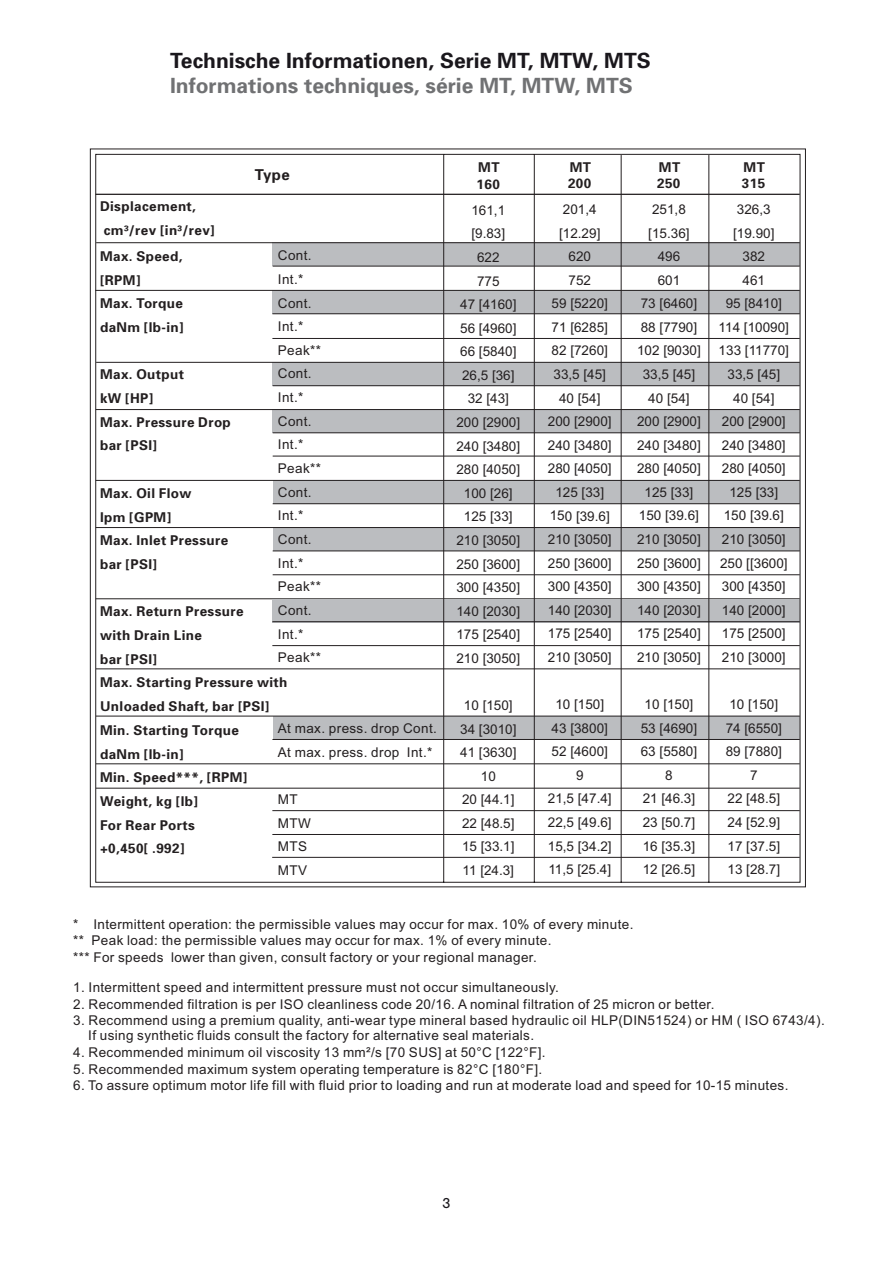
<style>
.page{position:relative;width:893px;height:1263px;background:#fff}
.page>*{position:absolute;margin:0;border:0;box-sizing:border-box;transform-origin:0 0}
.t1{font:700 21px "Univers";color:#1a171c}
.t2{font:700 21px "Univers";color:#707173}
.t3{font:700 15px "Univers";color:#231f20}
.t4{font:15px "Nimbus San";color:#1a171c}
.t5{font:13.5px/23.7px "Arial";letter-spacing:.025em;color:#231f20}
.t6{font:13.5px/23.5px "Arial";color:#231f20;text-align:center}
.t7{font:700 13.5px/23.7px "Univers";letter-spacing:.025em;color:#231f20}
</style>
<div class="page">
<svg style="left:95px;top:153px;width:706px;height:730px"></svg>
<h1 class="t1" style="left:170px;top:47px;width:482px">Technische Informationen, Serie MT, MTW, MTS</h1>
<h1 class="t2" style="left:170px;top:72px;width:464px">Informations techniques, série MT, MTW, MTS</h1>
<p class="t3" style="left:255px;top:165px;width:37px">Type</p>
<p class="t7" style="left:568px;top:158px;width:25px;line-height:16.6px">MT<br>200</p>
<p class="t7" style="left:657px;top:158px;width:25px;line-height:16.6px">MT<br>250</p>
<p class="t7" style="left:742px;top:158px;width:25px;line-height:16.6px">MT<br>315</p>
<p class="t7" style="left:477px;top:159px;width:25px;line-height:16.6px">MT<br>160</p>
<p class="t7" style="left:100px;top:194px;width:97px">Displacement,</p>
<p class="t7" style="left:100px;top:217px;width:116px;line-height:25.7px">cm³/rev [in³/rev]<br>Max. Speed,</p>
<p class="t7" style="left:100px;top:267px;width:85px">[RPM]<br>Max. Torque daNm [lb-in]</p>
<p class="t7" style="left:100px;top:362px;width:132px">Max. Output<br>kW [HP]<br>Max. Pressure Drop bar [PSI]</p>
<p class="t7" style="left:100px;top:481px;width:130px">Max. Oil Flow<br>lpm [GPM]<br>Max. Inlet Pressure bar [PSI]</p>
<p class="t7" style="left:100px;top:599px;width:189px">Max. Return Pressure<br>with Drain Line<br>bar [PSI]<br>Max. Starting Pressure with<br>Unloaded Shaft, bar [PSI]<br>Min. Starting Torque<br>daNm [lb-in]</p>
<p class="t5" style="left:278px;top:244px;width:45px">Cont.<br>Int.*<br>Cont.<br>Int.*<br>Peak**<br>Cont.<br>Int.*<br>Cont.<br>Int.*<br>Peak**<br>Cont.<br>Int.*<br>Cont.<br>Int.*<br>Peak**<br>Cont.<br>Int.*<br>Peak**</p>
<p class="t5" style="left:278px;top:717px;width:160px">At max. press. drop Cont.</p>
<p class="t5" style="left:278px;top:740px;width:156px">At max. press. drop Int.*</p>
<p class="t7" style="left:100px;top:765px;width:149px">Min. Speed***, [RPM]</p>
<p class="t7" style="left:100px;top:789px;width:99px">Weight, kg [lb]<br>For Rear Ports</p>
<p class="t7" style="left:100px;top:836px;width:86px">+0,450 .992]</p>
<p class="t7" style="left:144px;top:836px;width:6px">[</p>
<p class="t5" style="left:278px;top:787px;width:34px">MT<br>MTW<br>MTS<br>MTV</p>
<p class="t5" style="left:471px;top:198px;width:35px">161,1</p>
<p class="t5" style="left:471px;top:222px;width:35px">[9.83]</p>
<p class="t5" style="left:477px;top:246px;width:24px">622<br>775</p>
<p class="t5" style="left:460px;top:293px;width:58px">47 [4160]</p>
<p class="t6" style="left:456px;top:316px;width:65px">56 [4960]<br>66 [5840]<br>26,5 [36]<br>32 [43]<br>200 [2900]<br>240 [3480]<br>280 [4050]<br>100 [26]<br>125 [33]<br>210 [3050]<br>250 [3600]<br>300 [4350]<br>140 [2030]<br>175 [2540]<br>210 [3050]</p>
<p class="t6" style="left:460px;top:694px;width:58px;text-align:left">10 [150]<br>34 [3010]<br>41 [3630]</p>
<p class="t5" style="left:462px;top:788px;width:54px;text-align:justify">20 [44.1] 22 [48.5] 15 [33.1] 11 [24.3]</p>
<p class="t5" style="left:481px;top:764px;width:16px">10</p>
<p class="t5" style="left:563px;top:198px;width:35px">201,4</p>
<p class="t5" style="left:559px;top:221px;width:43px">[12.29]</p>
<p class="t5" style="left:652px;top:197px;width:35px">251,8</p>
<p class="t5" style="left:648px;top:221px;width:43px">[15.36]</p>
<p class="t5" style="left:733px;top:198px;width:43px">326,3 [19.90]</p>
<p class="t5" style="left:568px;top:245px;width:24px">620<br>752</p>
<p class="t5" style="left:658px;top:245px;width:24px">496<br>601</p>
<p class="t5" style="left:742px;top:245px;width:24px">382<br>461</p>
<p class="t5" style="left:552px;top:292px;width:58px">59 [5220]</p>
<p class="t6" style="left:548px;top:315px;width:65px">71 [6285]<br>82 [7260]<br>33,5 [45]<br>40 [54]<br>200 2900]<br>240 [3480]</p>
<p class="t5" style="left:574px;top:410px;width:5px">[</p>
<p class="t6" style="left:548px;top:457px;width:65px">280 [4050]<br>125 [33]<br>150 [39.6]<br>210 [3050]<br>250 [3600]<br>300 [4350]<br>140 [2030]<br>175 [2540]<br>210 [3050]</p>
<p class="t6" style="left:552px;top:693px;width:58px;text-align:left">10 [150]<br>43 [3800]<br>52 [4600]</p>
<p class="t6" style="left:548px;top:763px;width:65px">9<br>21,5 [47.4]<br>22,5 [49.6]<br>15,5 [34.2]<br>11,5 [25.4]</p>
<p class="t5" style="left:641px;top:292px;width:58px">73 [6460]</p>
<p class="t6" style="left:637px;top:315px;width:65px">88 [7790]<br>102 [9030]<br>33,5 [45]<br>40 [54]<br>200 [2900]<br>240 [3480]<br>280 [4050]<br>125 [33]</p>
<p class="t6" style="left:637px;top:504px;width:65px;text-align:left">150 [39.6]<br>210 [3050]<br>250 [3600]<br>300 [4350]<br>140 [2030]<br>175 [2540]<br>210 [3050]</p>
<p class="t6" style="left:641px;top:693px;width:58px">10 [150]<br>53 [4690]<br>63 [5580]<br>8<br>21 [46.3]<br>23 [50.7]<br>16 [35.3]<br>12 [26.5]</p>
<p class="t6" style="left:719px;top:292px;width:72px">95 [8410]<br>114 [10090]<br>133 [11770]<br>33,5 [45]<br>40 [54]<br>200 [2900]<br>240 [3480]<br>280 [4050]<br>125 [33]</p>
<p class="t6" style="left:720px;top:504px;width:69px;text-align:left">150 [39.6]<br>210 [3050]<br>250 [[3600]<br>300 [4350]<br>140 [2000]<br>175 [2500]<br>210 [3000]</p>
<p class="t6" style="left:726px;top:693px;width:58px">10 [150]<br>74 [6550]<br>89 [7880]<br>7<br>22 [48.5]<br>24 [52.9]<br>17 [37.5]<br>13 [28.7]</p>
<p class="t5" style="left:73px;top:916px;width:562px;line-height:16.6px">* Intermittent operation: the permissible values may occur for max. 10% of every minute. ** Peak load: the permissible values may occur for max. 1% of every minute.<br>*** For speeds lower than given, consult factory or your regional manager.</p>
<p class="t5" style="left:73px;top:976px;width:487px">1. Intermittent speed and intermittent pressure must not occur simultaneously.</p>
<p class="t5" style="left:88px;top:1024px;width:447px">If using synthetic fluids consult the factory for alternative seal materials.</p>
<p class="t5" style="left:73px;top:992px;width:643px">2. Recommended filtration is per ISO cleanliness code 20/16. A nominal filtration of 25 micron or better.</p>
<p class="t5" style="left:73px;top:1009px;width:753px">3. Recommend using a premium quality, anti-wear type mineral based hydraulic oil HLP(DIN51524) or HM ( ISO 6743/4).</p>
<p class="t5" style="left:73px;top:1040px;width:474px">4. Recommended minimum oil viscosity 13 mm²/s [70 SUS] at 50°C [122°F].</p>
<p class="t5" style="left:73px;top:1057px;width:471px">5. Recommended maximum system operating temperature is 82°C [180°F].</p>
<p class="t5" style="left:73px;top:1074px;width:717px">6. To assure optimum motor life fill with fluid prior to loading and run at moderate load and speed for 10-15 minutes.</p>
<p class="t4" style="left:442px;top:1195px;width:10px">3</p>
</div>
